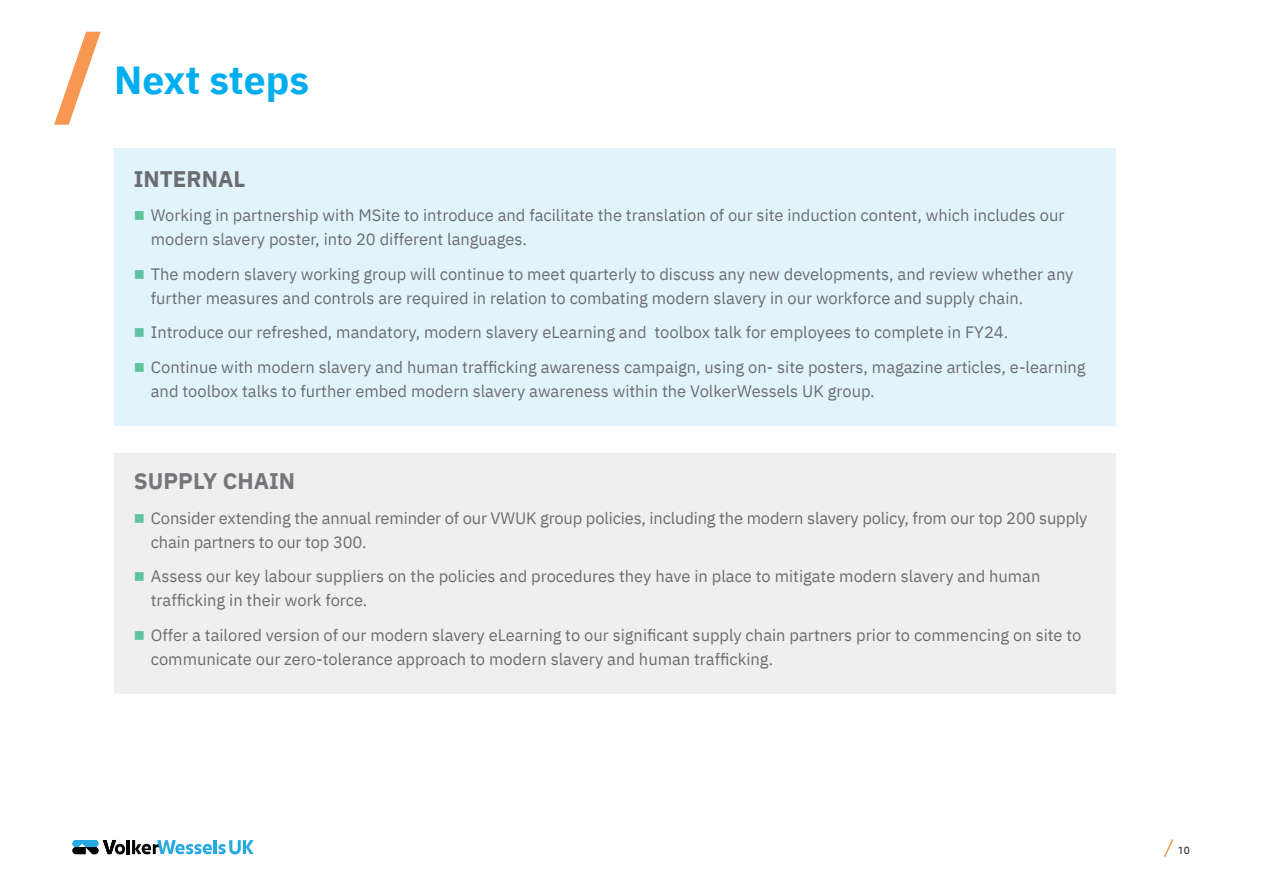
<style>
.page{position:relative;width:1263px;height:893px;background:#fff}
.page>*{position:absolute;margin:0;border:0;box-sizing:border-box;transform-origin:0 0}
.t1{font:700 39px "IBM Plex Sans";color:#00aeef}
.t2{font:700 22.5px "IBM Plex Sans";color:#757679}
.body{font:700 22.5px "IBM Plex Sans";color:#6c6d70}
.t3{font:16.5px/24px "IBM Plex Sans";color:#6c6d70}
.t4{font:10.5px "Balance";color:#3e3e3f}
</style>
<div class="page">
<svg style="left:1164px;top:839px;width:10px;height:19px"></svg>
<svg style="left:54px;top:32px;width:47px;height:93px"></svg>
<hr style="left:127px;top:840px;width:3px;height:14px;background:#040503">
<svg style="left:72px;top:840px;width:53px;height:14px"></svg>
<hr style="left:214px;top:840px;width:3px;height:14px;background:#26aae1">
<svg style="left:218px;top:840px;width:36px;height:14px"></svg>
<svg style="left:132px;top:840px;width:80px;height:14px"></svg>
<div style="left:114px;top:149px;width:1001px;height:277px;background:#e1f4fc"></div>
<div style="left:114px;top:453px;width:1001px;height:241px;background:#efeff0"></div>
<p class="t1" style="left:114px;top:49px;width:196px">Next steps</p>
<p class="body" style="left:134px;top:161px;width:113px">INTERNAL</p>
<p class="t3" style="left:151px;top:202px;width:915px">Working in partnership with MSite to introduce and facilitate the translation of our site induction content, which includes our modern slavery poster, into 20 different languages.</p>
<p class="t3" style="left:151px;top:261px;width:924px">The modern slavery working group will continue to meet quarterly to discuss any new developments, and review whether any further measures and controls are required in relation to combating modern slavery in our workforce and supply chain.</p>
<p class="t3" style="left:151px;top:319px;width:859px">Introduce our refreshed, mandatory, modern slavery eLearning and toolbox talk for employees to complete in FY24.</p>
<p class="t3" style="left:151px;top:354px;width:936px">Continue with modern slavery and human trafficking awareness campaign, using on- site posters, magazine articles, e-learning and toolbox talks to further embed modern slavery awareness within the VolkerWessels UK group.</p>
<p class="t2" style="left:134px;top:463px;width:163px">SUPPLY CHAIN</p>
<p class="t3" style="left:151px;top:504px;width:938px">Consider extending the annual reminder of our VWUK group policies, including the modern slavery policy, from our top 200 supply chain partners to our top 300.</p>
<p class="t3" style="left:151px;top:563px;width:891px">Assess our key labour suppliers on the policies and procedures they have in place to mitigate modern slavery and human trafficking in their work force.</p>
<p class="t3" style="left:151px;top:622px;width:932px">Offer a tailored version of our modern slavery eLearning to our significant supply chain partners prior to commencing on site to communicate our zero-tolerance approach to modern slavery and human trafficking.</p>
<p class="t4" style="left:1177px;top:844px;width:14px">10</p>
</div>
